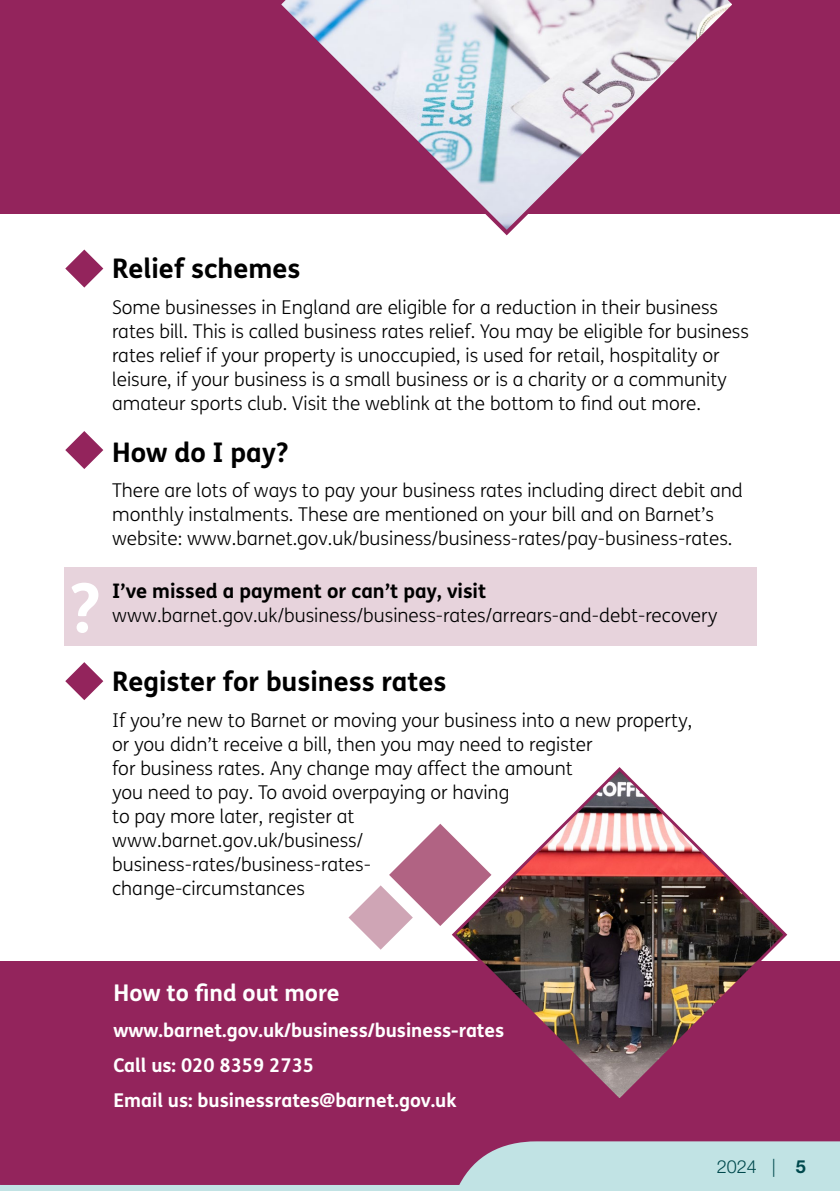
<style>
.page{position:relative;width:840px;height:1191px;background:#fff}
.page>*{position:absolute;margin:0;border:0;box-sizing:border-box;transform-origin:0 0}
.bold_header{font:700 68px "FS Me";color:#fff}
.bold_header-2{font:700 27px "FS Me";color:#000}
.bold_header-3{font:700 23px "FS Me";color:#fff}
.bold_header-4{font:700 20px "FS Me";color:#000}
.bold_header-5{font:300 19px/24px "FS Me";color:#000}
.bold_header-6{font:700 19px "FS Me";color:#fff}
.t1{font:300 18px "Helvetica Neue LT Std";color:#00494d}
.s1{font-weight:700}
</style>
<div class="page">
<div style="left:64px;top:567px;width:691px;height:78px;background:#e7d3dc"></div>
<div style="left:0;top:961px;width:839px;height:230px;background:#93245c"></div>
<svg style="left:0;top:1141px;width:839px;height:50px"></svg>
<div style="left:0;top:0;width:839px;height:213px;background:#93245c"></div>
<svg style="left:273px;top:0;width:467px;height:236px"></svg>
<img style="left:466px;top:767px;width:322px;height:331px">
<svg style="left:65px;top:249px;width:38px;height:38px"></svg>
<svg style="left:65px;top:431px;width:38px;height:38px"></svg>
<svg style="left:65px;top:662px;width:38px;height:38px"></svg>
<svg style="left:348px;top:823px;width:143px;height:126px"></svg>
<p class="bold_header" style="left:69px;top:555px;width:33px">?</p>
<p class="bold_header-2" style="left:112px;top:248px;width:190px">Relief schemes</p>
<p class="bold_header-5" style="left:112px;top:294px;width:638px">Some businesses in England are eligible for a reduction in their business rates bill. This is called business rates relief. You may be eligible for business rates relief if your property is unoccupied, is used for retail, hospitality or leisure, if your business is a small business or is a charity or a community amateur sports club. Visit the weblink at the bottom to find out more.</p>
<p class="bold_header-2" style="left:112px;top:431px;width:178px">How do I pay?</p>
<p class="bold_header-5" style="left:112px;top:478px;width:632px">There are lots of ways to pay your business rates including direct debit and monthly instalments. These are mentioned on your bill and on Barnet’s website: www.barnet.gov.uk/business/business-rates/pay-business-rates.</p>
<p class="bold_header-4" style="left:112px;top:575px;width:375px">I’ve missed a payment or can’t pay, visit</p>
<p class="bold_header-5" style="left:112px;top:602px;width:606px">www.barnet.gov.uk/business/business-rates/arrears-and-debt-recovery</p>
<p class="bold_header-2" style="left:112px;top:660px;width:335px">Register for business rates</p>
<p class="bold_header-5" style="left:112px;top:707px;width:581px">If you’re new to Barnet or moving your business into a new property, or you didn’t receive a bill, then you may need to register<br>for business rates. Any change may affect the amount<br>you need to pay. To avoid overpaying or having<br>to pay more later, register at<br>www.barnet.gov.uk/business/<br>business-rates/business-rates-<br>change-circumstances</p>
<p class="bold_header-3" style="left:113px;top:975px;width:228px">How to find out more</p>
<p class="bold_header-6" style="left:113px;top:1015px;width:392px">www.barnet.gov.uk/business/business-rates</p>
<p class="bold_header-6" style="left:113px;top:1050px;width:202px">Call us: 020 8359 2735</p>
<p class="bold_header-6" style="left:113px;top:1085px;width:344px">Email us: businessrates@barnet.gov.uk</p>
<p class="t1" style="left:716px;top:1155px;width:91px">2024 | <span class="s1">5</span></p>
</div>
